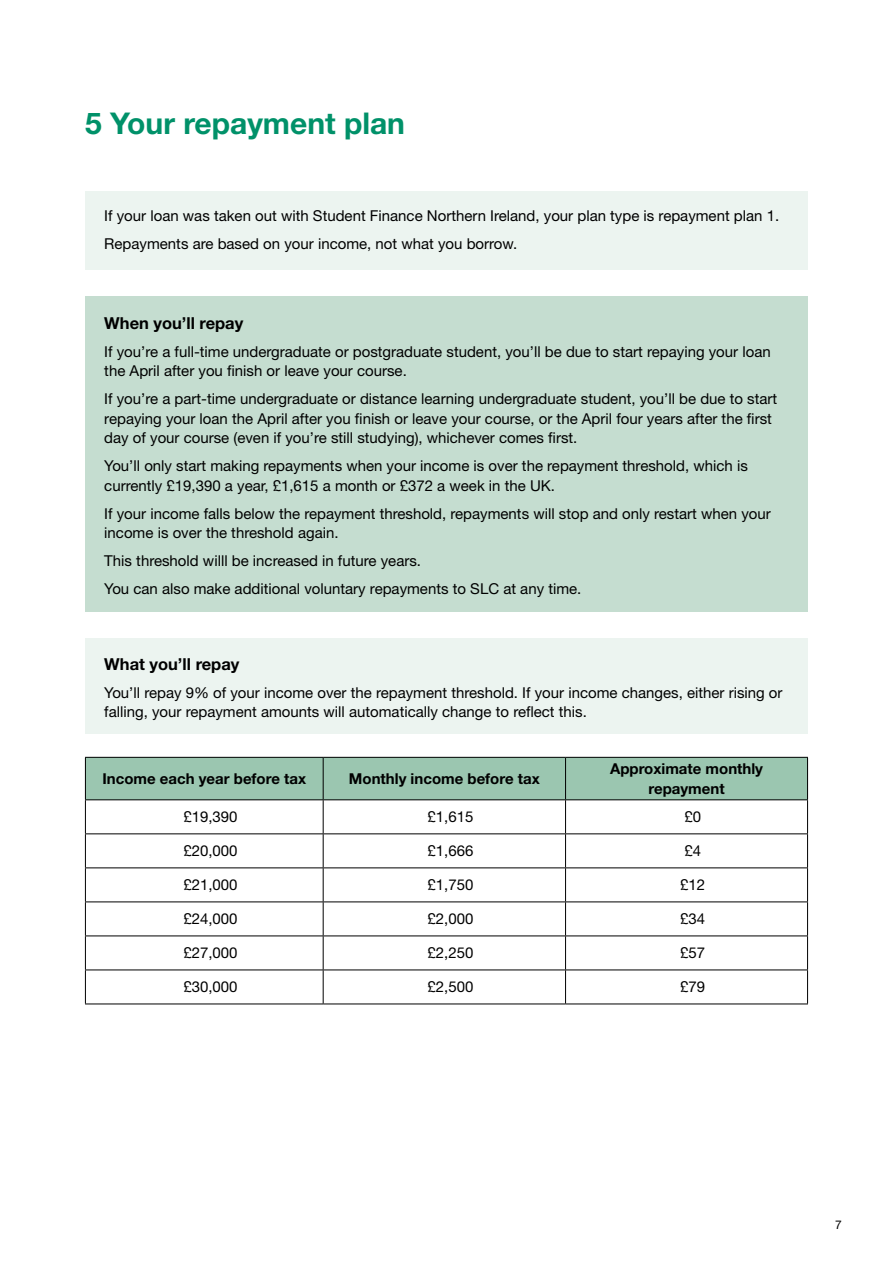
<style>
.page{position:relative;width:893px;height:1263px;background:#fff}
.page>*{position:absolute;margin:0;border:0;box-sizing:border-box;transform-origin:0 0}
.t1{font:700 30px "Helvetica Neue LT Std";color:#009169}
.t2{font:700 16.5px "Helvetica Neue LT Std";color:#000}
.t3{font:15px/19.5px "Helvetica Neue LT Std";color:#000}
.t4{font:700 15px/19.5px "Helvetica Neue LT Std";color:#000;text-align:center}
.t5{font:12px "Helvetica Neue LT Std";color:#000}
</style>
<div class="page">
<div style="left:85px;top:191px;width:723px;height:79px;background:#ecf4f0"></div>
<div style="left:85px;top:296px;width:723px;height:316px;background:#c5ddd0"></div>
<div style="left:85px;top:638px;width:723px;height:95px;background:#ecf4f0"></div>
<div style="left:85px;top:757px;width:238px;height:43px;background:#9bc6b0"></div>
<div style="left:323px;top:757px;width:243px;height:43px;background:#9bc6b0"></div>
<div style="left:566px;top:757px;width:241px;height:43px;background:#9bc6b0"></div>
<hr style="left:85px;top:757px;width:238px;height:1px;background:#000">
<hr style="left:85px;top:758px;width:1px;height:41px;background:#000">
<hr style="left:323px;top:757px;width:243px;height:1px;background:#000">
<hr style="left:323px;top:758px;width:1px;height:41px;background:#000">
<hr style="left:566px;top:757px;width:242px;height:1px;background:#000">
<hr style="left:565px;top:758px;width:1px;height:41px;background:#000">
<hr style="left:807px;top:758px;width:1px;height:41px;background:#000">
<hr style="left:85px;top:799px;width:238px;height:1px;background:#000">
<hr style="left:85px;top:800px;width:1px;height:33px;background:#000">
<hr style="left:323px;top:799px;width:243px;height:1px;background:#000">
<hr style="left:323px;top:800px;width:1px;height:33px;background:#000">
<hr style="left:566px;top:799px;width:242px;height:1px;background:#000">
<hr style="left:565px;top:800px;width:1px;height:33px;background:#000">
<hr style="left:807px;top:800px;width:1px;height:33px;background:#000">
<hr style="left:85px;top:833px;width:238px;height:1px;background:#000">
<hr style="left:85px;top:834px;width:1px;height:33px;background:#000">
<hr style="left:323px;top:833px;width:243px;height:1px;background:#000">
<hr style="left:323px;top:834px;width:1px;height:33px;background:#000">
<hr style="left:566px;top:833px;width:242px;height:1px;background:#000">
<hr style="left:565px;top:834px;width:1px;height:33px;background:#000">
<hr style="left:807px;top:834px;width:1px;height:33px;background:#000">
<hr style="left:85px;top:867px;width:238px;height:1px;background:#000">
<hr style="left:85px;top:868px;width:1px;height:33px;background:#000">
<hr style="left:323px;top:867px;width:243px;height:1px;background:#000">
<hr style="left:323px;top:868px;width:1px;height:33px;background:#000">
<hr style="left:566px;top:867px;width:242px;height:1px;background:#000">
<hr style="left:565px;top:868px;width:1px;height:33px;background:#000">
<hr style="left:807px;top:868px;width:1px;height:33px;background:#000">
<hr style="left:85px;top:901px;width:238px;height:1px;background:#000">
<hr style="left:85px;top:902px;width:1px;height:33px;background:#000">
<hr style="left:323px;top:901px;width:243px;height:1px;background:#000">
<hr style="left:323px;top:902px;width:1px;height:33px;background:#000">
<hr style="left:566px;top:901px;width:242px;height:1px;background:#000">
<hr style="left:565px;top:902px;width:1px;height:33px;background:#000">
<hr style="left:807px;top:902px;width:1px;height:33px;background:#000">
<hr style="left:85px;top:935px;width:238px;height:1px;background:#000">
<hr style="left:85px;top:936px;width:1px;height:33px;background:#000">
<hr style="left:323px;top:935px;width:243px;height:1px;background:#000">
<hr style="left:323px;top:936px;width:1px;height:33px;background:#000">
<hr style="left:566px;top:935px;width:242px;height:1px;background:#000">
<hr style="left:565px;top:936px;width:1px;height:33px;background:#000">
<hr style="left:807px;top:936px;width:1px;height:33px;background:#000">
<hr style="left:85px;top:969px;width:238px;height:1px;background:#000">
<hr style="left:85px;top:970px;width:1px;height:33px;background:#000">
<hr style="left:323px;top:969px;width:243px;height:1px;background:#000">
<hr style="left:323px;top:970px;width:1px;height:33px;background:#000">
<hr style="left:566px;top:969px;width:242px;height:1px;background:#000">
<hr style="left:565px;top:970px;width:1px;height:33px;background:#000">
<hr style="left:807px;top:970px;width:1px;height:33px;background:#000">
<hr style="left:85px;top:1003px;width:238px;height:1px;background:#000">
<hr style="left:323px;top:1003px;width:243px;height:1px;background:#000">
<hr style="left:566px;top:1003px;width:242px;height:1px;background:#000">
<p class="t1" style="left:85px;top:105px;width:322px">5 Your repayment plan</p>
<p class="t3" style="left:104px;top:201px;width:676px;line-height:28px">If your loan was taken out with Student Finance Northern Ireland, your plan type is repayment plan 1.<br>Repayments are based on your income, not what you borrow.</p>
<p class="t2" style="left:104px;top:312px;width:141px">When you’ll repay</p>
<p class="t3" style="left:104px;top:341px;width:668px">If you’re a full-time undergraduate or postgraduate student, you’ll be due to start repaying your loan the April after you finish or leave your course.</p>
<p class="t3" style="left:104px;top:389px;width:674px">If you’re a part-time undergraduate or distance learning undergraduate student, you’ll be due to start repaying your loan the April after you finish or leave your course, or the April four years after the first day of your course (even if you’re still studying), whichever comes first.</p>
<p class="t3" style="left:104px;top:456px;width:645px">You’ll only start making repayments when your income is over the repayment threshold, which is currently £19,390 a year, £1,615 a month or £372 a week in the UK.</p>
<p class="t3" style="left:104px;top:503px;width:668px">If your income falls below the repayment threshold, repayments will stop and only restart when your income is over the threshold again.</p>
<p class="t3" style="left:104px;top:551px;width:318px">This threshold willl be increased in future years.</p>
<p class="t3" style="left:104px;top:579px;width:479px">You can also make additional voluntary repayments to SLC at any time.</p>
<p class="t2" style="left:104px;top:654px;width:137px">What you’ll repay</p>
<p class="t3" style="left:104px;top:682px;width:680px">You’ll repay 9% of your income over the repayment threshold. If your income changes, either rising or falling, your repayment amounts will automatically change to reflect this.</p>
<p class="t4" style="left:102px;top:768px;width:205px">Income each year before tax</p>
<p class="t4" style="left:349px;top:768px;width:192px">Monthly income before tax</p>
<p class="t4" style="left:610px;top:759px;width:154px">Approximate monthly repayment</p>
<p class="t3" style="left:183px;top:807px;width:56px">£19,390</p>
<p class="t3" style="left:428px;top:807px;width:47px">£1,615</p>
<p class="t3" style="left:684px;top:807px;width:18px">£0</p>
<p class="t3" style="left:183px;top:841px;width:56px">£20,000</p>
<p class="t3" style="left:428px;top:841px;width:47px">£1,666</p>
<p class="t3" style="left:684px;top:841px;width:18px">£4</p>
<p class="t3" style="left:183px;top:875px;width:56px">£21,000</p>
<p class="t3" style="left:428px;top:875px;width:47px">£1,750</p>
<p class="t3" style="left:680px;top:875px;width:27px">£12</p>
<p class="t3" style="left:183px;top:909px;width:56px">£24,000</p>
<p class="t3" style="left:428px;top:909px;width:47px">£2,000</p>
<p class="t3" style="left:680px;top:909px;width:27px">£34</p>
<p class="t3" style="left:183px;top:943px;width:56px">£27,000</p>
<p class="t3" style="left:428px;top:943px;width:47px">£2,250</p>
<p class="t3" style="left:680px;top:943px;width:27px">£57</p>
<p class="t3" style="left:183px;top:977px;width:56px">£30,000</p>
<p class="t3" style="left:428px;top:977px;width:47px">£2,500</p>
<p class="t3" style="left:680px;top:977px;width:27px">£79</p>
<p class="t5" style="left:835px;top:1217px;width:8px">7</p>
</div>
